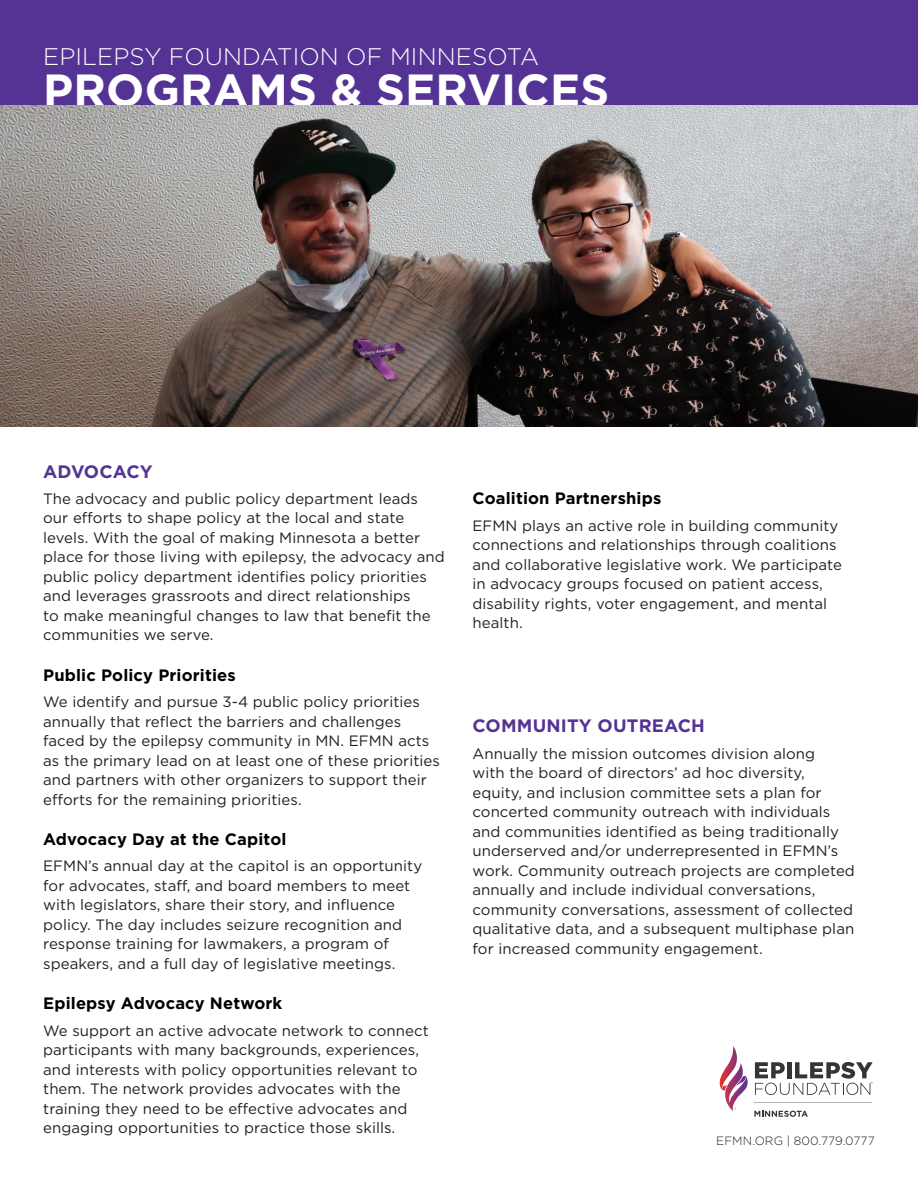
<style>
.page{position:relative;width:918px;height:1188px;background:#fff}
.page>*{position:absolute;margin:0;border:0;box-sizing:border-box;transform-origin:0 0}
.t1{font:700 45px "Gotham";letter-spacing:.005em;color:#fff}
.t2{font:300 24px "Gotham";letter-spacing:.005em;color:#fff}
.t3{font:700 18px "Gotham";letter-spacing:.01em;color:#553394}
.Subheaders{font:700 16.5px "Gotham";letter-spacing:.01em;color:#000}
.t4{font:15px/19.5px "Gotham";letter-spacing:.005em;color:#231f20}
.t5{font:300 12px "Gotham";letter-spacing:.005em;color:#231f20}
</style>
<div class="page">
<div style="left:0;top:0;width:918px;height:106px;background:#553394"></div>
<svg style="left:754px;top:1111px;width:54px;height:6px"></svg>
<hr style="left:755px;top:1102px;width:117px;height:1px;background:#b2b3b7">
<svg style="left:719px;top:1045px;width:29px;height:66px"></svg>
<svg style="left:755px;top:1062px;width:118px;height:33px"></svg>
<img style="left:0;top:106px;width:918px;height:321px">
<h2 class="t2" style="left:43px;top:41px;width:497px">EPILEPSY FOUNDATION OF MINNESOTA</h2>
<h1 class="t1" style="left:43px;top:60px;width:568px">PROGRAMS &amp; SERVICES</h1>
<p class="t3" style="left:43px;top:459px;width:111px">ADVOCACY</p>
<p class="t4" style="left:43px;top:489px;width:403px">The advocacy and public policy department leads our efforts to shape policy at the local and state levels. With the goal of making Minnesota a better place for those living with epilepsy, the advocacy and public policy department identifies policy priorities and leverages grassroots and direct relationships<br>to make meaningful changes to law that benefit the communities we serve.</p>
<p class="Subheaders" style="left:43px;top:664px;width:194px">Public Policy Priorities</p>
<p class="t4" style="left:43px;top:692px;width:398px">We identify and pursue 3-4 public policy priorities annually that reflect the barriers and challenges faced by the epilepsy community in MN. EFMN acts as the primary lead on at least one of these priorities and partners with other organizers to support their efforts for the remaining priorities.</p>
<p class="Subheaders" style="left:43px;top:828px;width:245px">Advocacy Day at the Capitol</p>
<p class="t4" style="left:43px;top:856px;width:381px">EFMN’s annual day at the capitol is an opportunity for advocates, staff, and board members to meet with legislators, share their story, and influence policy. The day includes seizure recognition and response training for lawmakers, a program of speakers, and a full day of legislative meetings.</p>
<p class="Subheaders" style="left:43px;top:993px;width:241px">Epilepsy Advocacy Network</p>
<p class="t4" style="left:43px;top:1020px;width:387px">We support an active advocate network to connect participants with many backgrounds, experiences, and interests with policy opportunities relevant to them. The network provides advocates with the training they need to be effective advocates and engaging opportunities to practice those skills.</p>
<p class="Subheaders" style="left:472px;top:487px;width:190px">Coalition Partnerships</p>
<p class="t4" style="left:472px;top:515px;width:371px">EFMN plays an active role in building community connections and relationships through coalitions and collaborative legislative work. We participate in advocacy groups focused on patient access, disability rights, voter engagement, and mental health.</p>
<p class="t3" style="left:472px;top:714px;width:234px">COMMUNITY OUTREACH</p>
<p class="t4" style="left:472px;top:743px;width:384px">Annually the mission outcomes division along<br>with the board of directors’ ad hoc diversity, equity, and inclusion committee sets a plan for concerted community outreach with individuals and communities identified as being traditionally underserved and/or underrepresented in EFMN’s work. Community outreach projects are completed annually and include individual conversations, community conversations, assessment of collected qualitative data, and a subsequent multiphase plan for increased community engagement.</p>
<p class="t5" style="left:716px;top:1133px;width:160px">EFMN.ORG | 800.779.0777</p>
</div>
